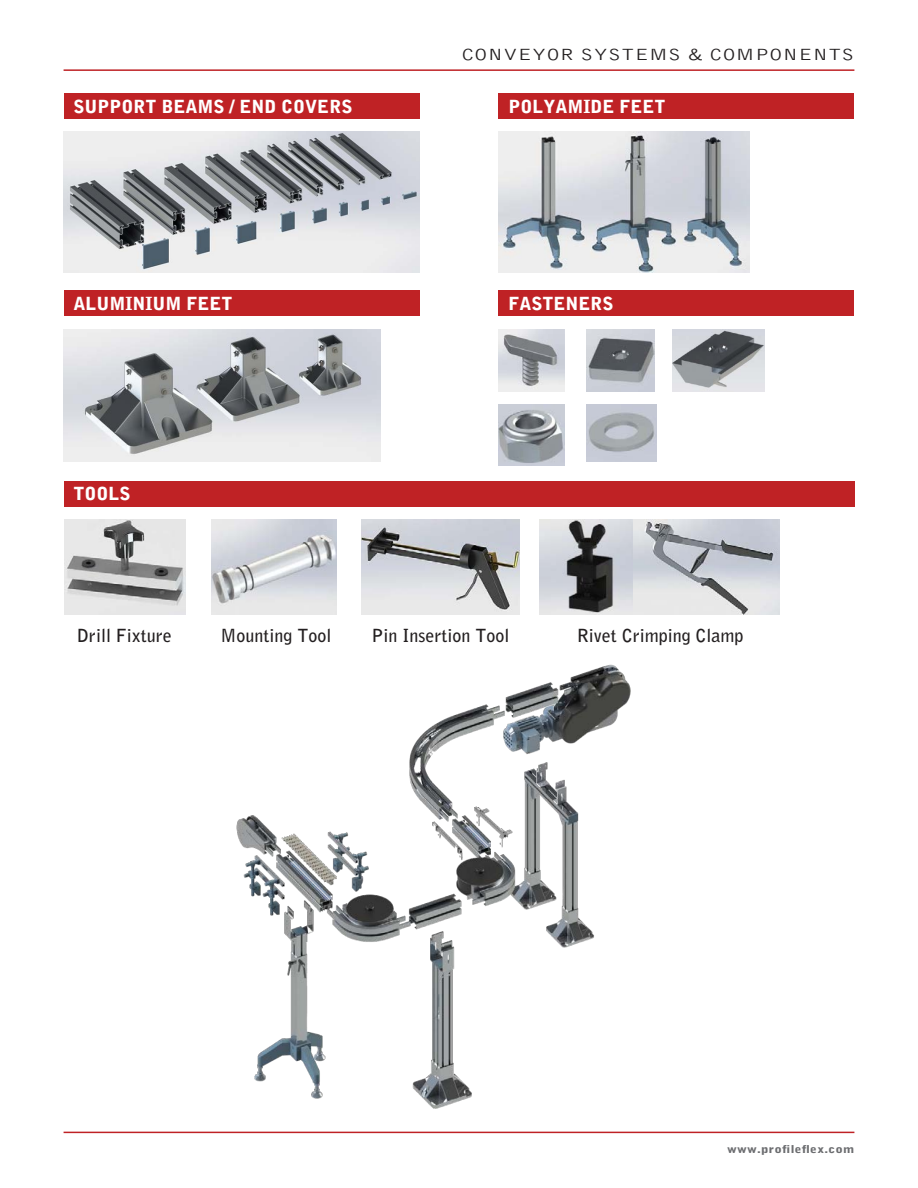
<style>
.page{position:relative;width:918px;height:1188px;background:#fff}
.page>*{position:absolute;margin:0;border:0;box-sizing:border-box;transform-origin:0 0}
.t1{font:900 18px "Bell Gothic";color:#fff}
.t2{font:700 18px "Bell Gothic";color:#231f20}
.t3{font:300 16.8px "Bell Gothic";letter-spacing:.02em;color:#231f20;scale:1.25 1}
.t4{font:900 10.8px "Bell Gothic";letter-spacing:.02em;color:#6c6d70;scale:1.25 1}
</style>
<div class="page">
<hr style="left:64px;top:69px;width:790px;height:2px;background:#bf2225">
<hr style="left:64px;top:1132px;width:790px;height:1px;background:#bf2225">
<div style="left:64px;top:93px;width:356px;height:26px;background:#bf2225"></div>
<img style="left:64px;top:132px;width:356px;height:140px">
<div style="left:498px;top:93px;width:356px;height:26px;background:#bf2225"></div>
<img style="left:499px;top:132px;width:251px;height:140px">
<div style="left:64px;top:290px;width:356px;height:26px;background:#bf2225"></div>
<img style="left:64px;top:329px;width:317px;height:132px">
<div style="left:498px;top:290px;width:356px;height:26px;background:#bf2225"></div>
<img style="left:498px;top:329px;width:67px;height:63px">
<img style="left:498px;top:404px;width:67px;height:61px">
<img style="left:586px;top:404px;width:70px;height:57px">
<img style="left:586px;top:329px;width:69px;height:62px">
<img style="left:672px;top:329px;width:92px;height:63px">
<div style="left:64px;top:481px;width:790px;height:26px;background:#bf2225"></div>
<img style="left:361px;top:520px;width:158px;height:95px">
<img style="left:539px;top:520px;width:241px;height:95px">
<img style="left:65px;top:520px;width:120px;height:95px">
<img style="left:211px;top:520px;width:125px;height:95px">
<img style="left:236px;top:664px;width:395px;height:445px">
<p class="t3" style="left:461px;top:46px;width:316px">CONVEYOR SYSTEMS &amp; COMPONENTS</p>
<p class="t1" style="left:73px;top:96px;width:60px">SU PPORT</p>
<p class="t1" style="left:161px;top:96px;width:145px">BEAMS / END COVER</p>
<p class="t1" style="left:341px;top:96px;width:12px">S</p>
<p class="t1" style="left:508px;top:96px;width:158px">Polyamid e feet</p>
<p class="t1" style="left:73px;top:293px;width:13px">ALU</p>
<p class="t1" style="left:109px;top:293px;width:100px">MINIU M FEET</p>
<p class="t1" style="left:508px;top:293px;width:107px">FASTE NERS</p>
<p class="t1" style="left:73px;top:484px;width:13px">TOOL</p>
<p class="t1" style="left:119px;top:484px;width:12px">S</p>
<p class="t2" style="left:77px;top:625px;width:96px">Drill Fixture</p>
<p class="t2" style="left:220px;top:625px;width:112px">M ounting Tool</p>
<p class="t2" style="left:372px;top:625px;width:139px">P in Insertion Tool</p>
<p class="t2" style="left:577px;top:625px;width:168px">Rivet Crimping Clamp</p>
<p class="t4" style="left:727px;top:1143px;width:103px">www.profileflex.com</p>
</div>
